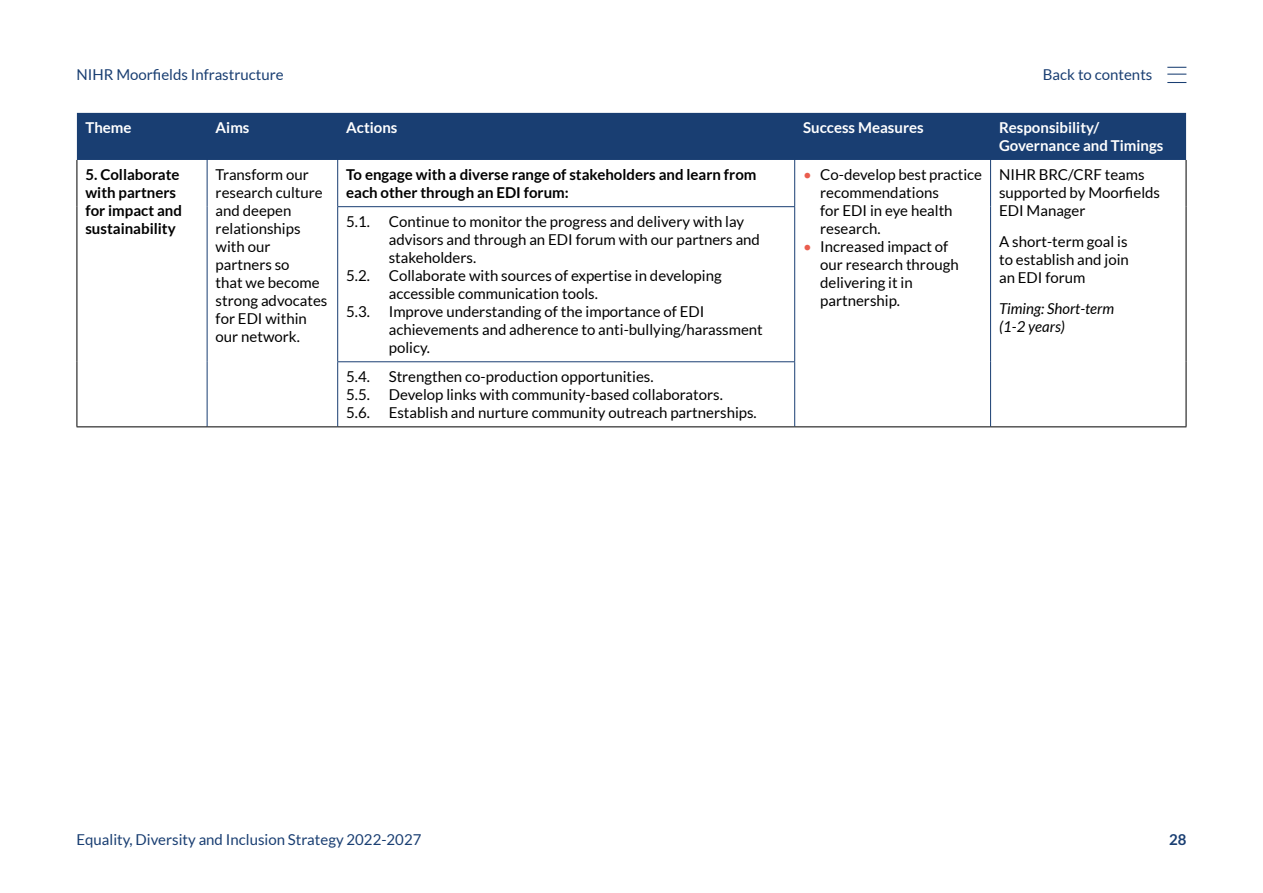
<style>
.page{position:relative;width:1263px;height:893px;background:#fff}
.page>*{position:absolute;margin:0;border:0;box-sizing:border-box;transform-origin:0 0}
.t1{font:15px/18px "Lato";color:#000}
.t2{font:700 15px/18px "Lato";color:#000}
.t3{font:15px "Lato";color:#193e72}
.t4{font:700 15px/18px "Lato";color:#fff}
.t5{font:italic 15px/18px "Lato";color:#000}
.t6{font:700 15px "Lato";color:#193e72}
.s1{color:#ea5d4e}
</style>
<div class="page">
<svg style="left:1167px;top:67px;width:19px;height:1px"></svg>
<svg style="left:1167px;top:74px;width:19px;height:1px"></svg>
<svg style="left:1167px;top:82px;width:19px;height:1px"></svg>
<div style="left:77px;top:113px;width:1109px;height:47px;background:#193e72"></div>
<hr style="left:207px;top:113px;width:1px;height:47px;background:#193e72">
<hr style="left:337px;top:113px;width:1px;height:47px;background:#193e72">
<hr style="left:794px;top:113px;width:1px;height:47px;background:#193e72">
<hr style="left:990px;top:113px;width:1px;height:47px;background:#193e72">
<hr style="left:207px;top:160px;width:1px;height:47px;background:#193e72">
<hr style="left:337px;top:160px;width:1px;height:46px;background:#193e72">
<hr style="left:794px;top:160px;width:1px;height:46px;background:#193e72">
<hr style="left:990px;top:160px;width:1px;height:47px;background:#193e72">
<hr style="left:207px;top:207px;width:1px;height:155px;background:#193e72">
<hr style="left:337px;top:206px;width:458px;height:1px;background:#193e72">
<hr style="left:337px;top:207px;width:1px;height:154px;background:#193e72">
<hr style="left:794px;top:207px;width:1px;height:154px;background:#193e72">
<hr style="left:990px;top:207px;width:1px;height:155px;background:#193e72">
<hr style="left:207px;top:362px;width:1px;height:64px;background:#193e72">
<hr style="left:337px;top:361px;width:458px;height:1px;background:#193e72">
<hr style="left:337px;top:362px;width:1px;height:64px;background:#193e72">
<hr style="left:794px;top:362px;width:1px;height:64px;background:#193e72">
<hr style="left:990px;top:362px;width:1px;height:64px;background:#193e72">
<hr style="left:77px;top:426px;width:130px;height:1px;background:#000">
<hr style="left:207px;top:426px;width:131px;height:1px;background:#000">
<hr style="left:338px;top:426px;width:457px;height:1px;background:#000">
<hr style="left:795px;top:426px;width:195px;height:1px;background:#000">
<hr style="left:990px;top:426px;width:196px;height:1px;background:#000">
<hr style="left:77px;top:160px;width:1px;height:47px;background:#000">
<hr style="left:77px;top:207px;width:1px;height:155px;background:#000">
<hr style="left:77px;top:362px;width:1px;height:64px;background:#000">
<hr style="left:1186px;top:160px;width:1px;height:47px;background:#000">
<hr style="left:1186px;top:207px;width:1px;height:155px;background:#000">
<hr style="left:1186px;top:362px;width:1px;height:64px;background:#000">
<p class="t3" style="left:77px;top:66px;width:209px">NIHR Moorfields Infrastructure</p>
<p class="t3" style="left:1043px;top:66px;width:111px">Back to contents</p>
<p class="t4" style="left:85px;top:119px;width:48px">Theme</p>
<p class="t4" style="left:216px;top:119px;width:35px">Aims</p>
<p class="t4" style="left:346px;top:119px;width:53px">Actions</p>
<p class="t4" style="left:803px;top:119px;width:122px">Success Measures</p>
<p class="t4" style="left:999px;top:119px;width:166px">Responsibility/<br>Governance and Timings</p>
<p class="t2" style="left:85px;top:165px;width:98px">5. Collaborate with partners for impact and sustainability</p>
<p class="t1" style="left:216px;top:166px;width:113px">Transform our research culture and deepen relationships with our partners so<br>that we become strong advocates for EDI within our network.</p>
<p class="t2" style="left:346px;top:165px;width:412px">To engage with a diverse range of stakeholders and learn from each other through an EDI forum:</p>
<p class="t1" style="left:820px;top:166px;width:163px;text-indent:-17px"><span class="s1">•</span> Co-develop best practice recommendations<br>for EDI in eye health research.</p>
<p class="t1" style="left:999px;top:166px;width:162px">NIHR BRC/CRF teams supported by Moorfields<br>EDI Manager</p>
<p class="t1" style="left:999px;top:232px;width:131px;text-align:justify">A short-term goal is to establish and join an EDI forum</p>
<p class="t5" style="left:999px;top:300px;width:117px">Timing: Short-term (1-2 years)</p>
<p class="t1" style="left:346px;top:213px;width:25px">5.1.</p>
<p class="t1" style="left:389px;top:213px;width:373px">Continue to monitor the progress and delivery with lay advisors and through an EDI forum with our partners and stakeholders.</p>
<p class="t1" style="left:346px;top:267px;width:25px">5.2.</p>
<p class="t1" style="left:389px;top:267px;width:334px">Collaborate with sources of expertise in developing accessible communication tools.</p>
<p class="t1" style="left:346px;top:303px;width:25px">5.3.</p>
<p class="t1" style="left:389px;top:303px;width:376px">Improve understanding of the importance of EDI achievements and adherence to anti-bullying/harassment policy.</p>
<p class="t1" style="left:346px;top:368px;width:25px">5.4.</p>
<p class="t1" style="left:389px;top:368px;width:266px">Strengthen co-production opportunities.</p>
<p class="t1" style="left:346px;top:386px;width:25px">5.5.</p>
<p class="t1" style="left:389px;top:386px;width:336px">Develop links with community-based collaborators.</p>
<p class="t1" style="left:346px;top:404px;width:25px">5.6.</p>
<p class="t1" style="left:389px;top:404px;width:370px">Establish and nurture community outreach partnerships.</p>
<p class="t1" style="left:820px;top:238px;width:140px;text-indent:-17px"><span class="s1">•</span> Increased impact of our research through delivering it in partnership.</p>
<p class="t3" style="left:77px;top:831px;width:346px">Equality, Diversity and Inclusion Strategy 2022-2027</p>
<p class="t6" style="left:1169px;top:831px;width:19px">28</p>
</div>
